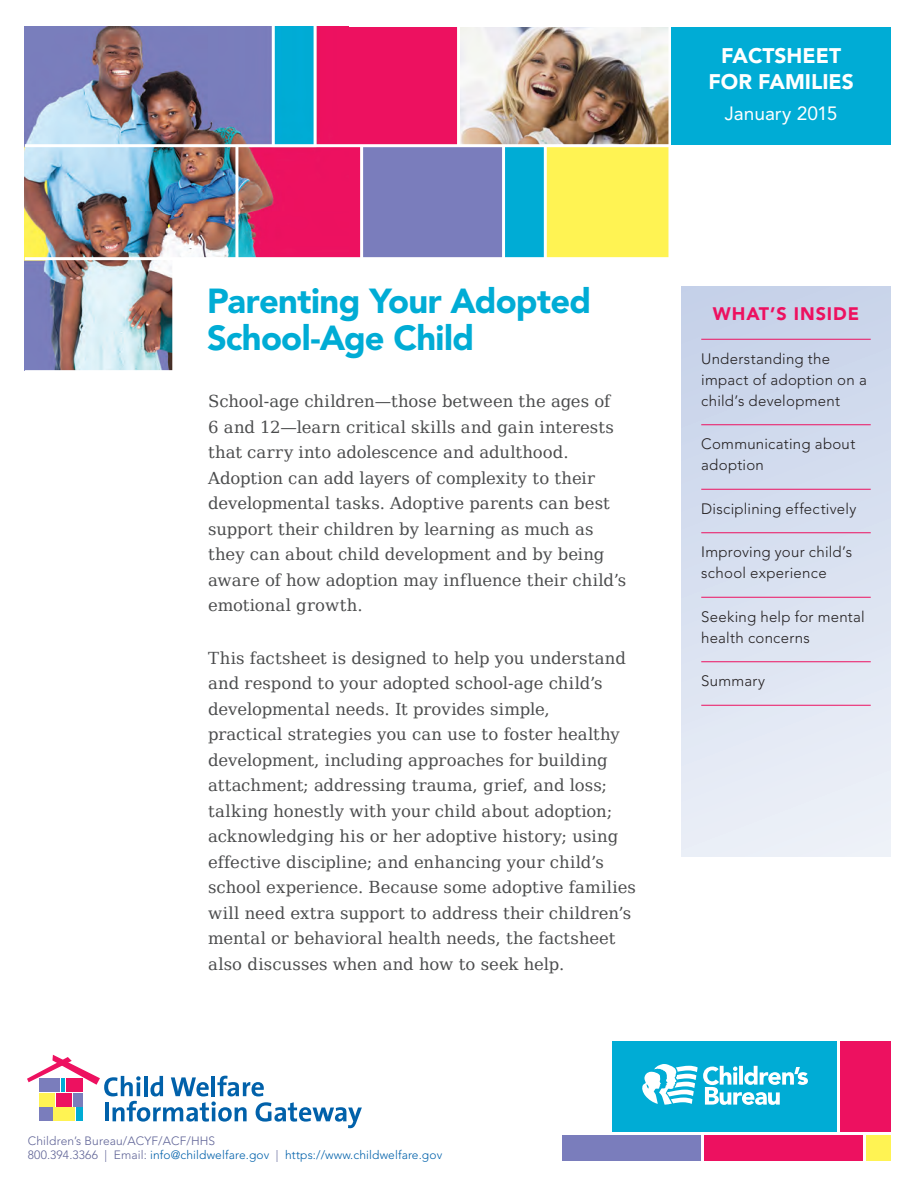
<style>
.page{position:relative;width:918px;height:1188px;background:#fff}
.page>*{position:absolute;margin:0;border:0;box-sizing:border-box;transform-origin:0 0}
.t1{font:900 34.5px/37.5px "Avenir";letter-spacing:-.02em;color:#00acd5}
.t2{font:900 21px/25.2px "Avenir";color:#fff;text-align:center}
.t3{font:19.05px "Avenir";letter-spacing:-.005em;color:#fff}
.t4{font:900 18px "Avenir";letter-spacing:.05em;color:#ed1160}
.t5{font:16.5px/25.5px "DejaVu Serif";color:#4b4c4d}
.t6{font:300 15px/21px "Avenir";letter-spacing:.015em;color:#231f20}
.t7{font:300 12px/13.5px "Avenir";letter-spacing:.01em;color:#606497}
.s1{color:#0161aa}
</style>
<div class="page">
<svg style="left:27px;top:1055px;width:335px;height:73px"></svg>
<div style="left:612px;top:1041px;width:225px;height:91px;background:#00acd5"></div>
<svg style="left:642px;top:1064px;width:166px;height:41px"></svg>
<div style="left:562px;top:1135px;width:139px;height:26px;background:#7a7dbc"></div>
<div style="left:704px;top:1135px;width:160px;height:26px;background:#ed1160"></div>
<div style="left:866px;top:1135px;width:25px;height:26px;background:#fff353"></div>
<div style="left:840px;top:1041px;width:51px;height:91px;background:#ed1160"></div>
<img style="left:25px;top:26px;width:866px;height:345px">
<div style="left:671px;top:27px;width:220px;height:117px;background:#00acd5"></div>
<div style="left:173px;top:258px;width:494px;height:115px;background:#fff"></div>
<hr style="left:863px;top:1134px;width:3px;height:27px;background:#fff">
<div style="left:681px;top:286px;width:210px;height:571px;background:linear-gradient(to bottom,#c6d1e9,#ecf0f7)"></div>
<hr style="left:701px;top:339px;width:170px;height:1px;background:#ed1160">
<hr style="left:701px;top:424px;width:170px;height:1px;background:#ed1160">
<hr style="left:701px;top:489px;width:170px;height:1px;background:#ed1160">
<hr style="left:701px;top:532px;width:170px;height:1px;background:#ed1160">
<hr style="left:701px;top:597px;width:170px;height:1px;background:#ed1160">
<hr style="left:701px;top:661px;width:170px;height:1px;background:#ed1160">
<hr style="left:701px;top:705px;width:170px;height:1px;background:#ed1160">
<h1 class="t1" style="left:207px;top:282px;width:386px">Parenting Your Adopted<br>School-Age Child</h1>
<p class="t5" style="left:208px;top:387px;width:420px">School-age children—those between the ages of<br>6 and 12—learn critical skills and gain interests that carry into adolescence and adulthood.<br>Adoption can add layers of complexity to their developmental tasks. Adoptive parents can best support their children by learning as much as they can about child development and by being aware of how adoption may influence their child’s emotional growth.</p>
<p class="t5" style="left:208px;top:644px;width:429px">This factsheet is designed to help you understand and respond to your adopted school-age child’s developmental needs. It provides simple,<br>practical strategies you can use to foster healthy development, including approaches for building attachment; addressing trauma, grief, and loss; talking honestly with your child about adoption; acknowledging his or her adoptive history; using effective discipline; and enhancing your child’s school experience. Because some adoptive families will need extra support to address their children’s mental or behavioral health needs, the factsheet also discusses when and how to seek help.</p>
<p class="t7" style="left:28px;top:1134px;width:416px">Children’s Bureau/ACYF/ACF/HHS<br>800.394.3366 | Email: <span class="s1">info@childwelfare.gov</span> | <span class="s1">https://www.childwelfare.gov</span></p>
<p class="t2" style="left:708px;top:43px;width:147px">FACTSHEET<br>FOR FAMILIES</p>
<p class="t3" style="left:725px;top:102px;width:114px">January 2015</p>
<p class="t4" style="left:713px;top:303px;width:148px">WHAT’S INSIDE</p>
<p class="t6" style="left:701px;top:348px;width:167px">Understanding the impact of adoption on a child’s development</p>
<p class="t6" style="left:701px;top:434px;width:156px">Communicating about adoption</p>
<p class="t6" style="left:701px;top:498px;width:157px">Disciplining effectively</p>
<p class="t6" style="left:701px;top:542px;width:152px">Improving your child’s school experience</p>
<p class="t6" style="left:701px;top:606px;width:165px">Seeking help for mental health concerns</p>
<p class="t6" style="left:701px;top:671px;width:65px">Summary</p>
</div>
